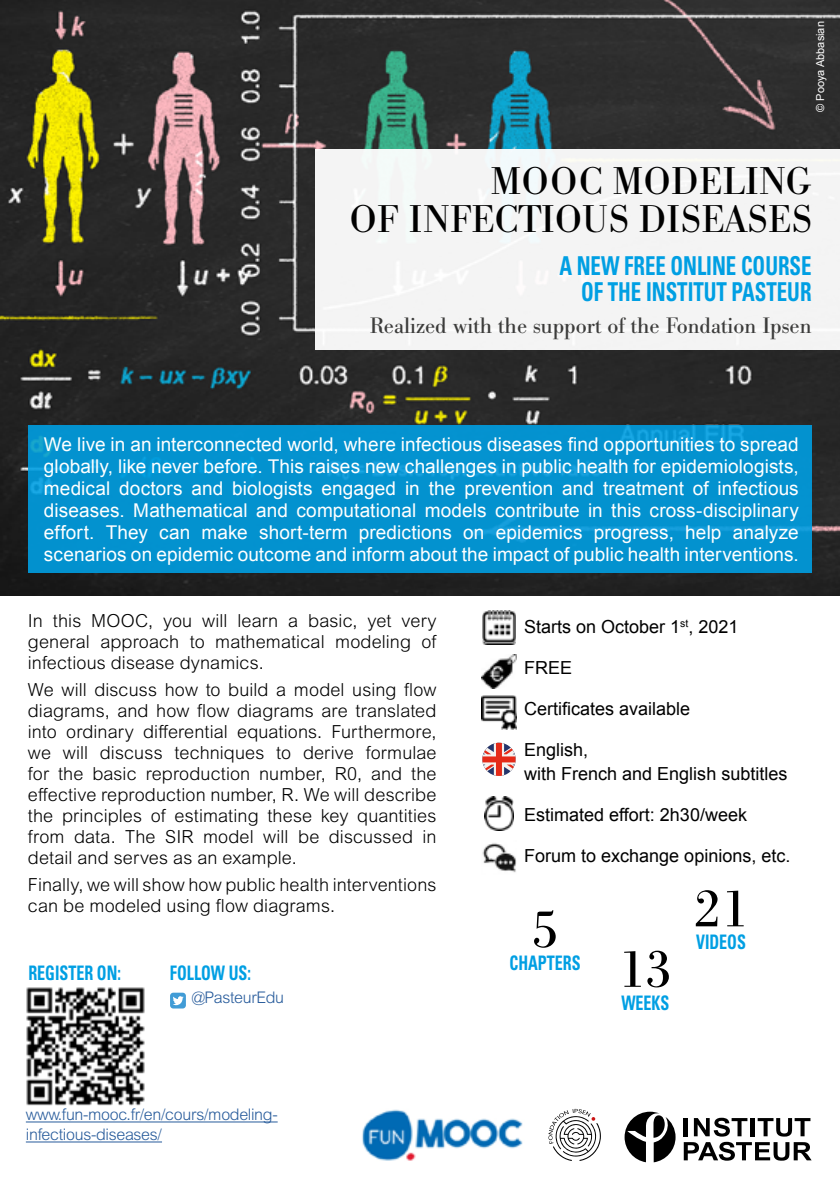
<style>
.page{position:relative;width:840px;height:1191px;background:#fff}
.page>*{position:absolute;margin:0;border:0;box-sizing:border-box;transform-origin:0 0}
.t1{font:52px "Bodoni BE";color:#000}
.t2{font:38px/38px "Bodoni BE";letter-spacing:.02em;color:#000;text-align:right}
.t3{font:700 condensed 26px/26px "Univers";color:#009fe3;text-align:right;scale:.8 1}
.t4{font:22px "Bodoni BE";color:#3c3c3b}
.t5{font:700 condensed 20px "Univers";color:#009fe3;scale:.8 1}
.t6{font:19px/22px "Arial";letter-spacing:.005em;color:#fff;text-align:justify}
.t7{font:300 18px/21px "Arial MT Pro";letter-spacing:.005em;color:#000;text-align:justify}
.t8{font:18px/24px "Arial";color:#000}
.t9{font:300 16px/20px "Arial MT Pro";letter-spacing:-.02em;color:#275b9b}
.t10{font:11px "Arial";color:#fff}
</style>
<div class="page">
<img style="left:0;top:0;width:839px;height:595px">
<div style="left:315px;top:150px;width:524px;height:200px;background:#f4f4f4"></div>
<svg style="left:170px;top:1006px;width:16px;height:3px"></svg>
<div style="left:170px;top:992px;width:16px;height:16px;background:#419cd6;border-radius:3px"></div>
<svg style="left:173px;top:996px;width:10px;height:9px"></svg>
<div style="left:28px;top:425px;width:783px;height:148px;background:#0392cf"></div>
<svg style="left:624px;top:1111px;width:51px;height:51px"></svg>
<svg style="left:683px;top:1117px;width:128px;height:43px"></svg>
<svg style="left:548px;top:1108px;width:53px;height:53px"></svg>
<img style="left:362px;top:1109px;width:161px;height:52px">
<hr style="left:26px;top:1121px;width:251px;height:1px;background:#275b9b">
<hr style="left:26px;top:1141px;width:136px;height:1px;background:#275b9b">
<img style="left:482px;top:611px;width:33px;height:33px">
<img style="left:481px;top:695px;width:34px;height:34px">
<svg style="left:482px;top:742px;width:34px;height:34px"></svg>
<img style="left:481px;top:654px;width:34px;height:34px">
<img style="left:482px;top:843px;width:33px;height:30px">
<img style="left:26px;top:987px;width:119px;height:119px">
<img style="left:484px;top:796px;width:29px;height:34px">
<p class="t10" style="left:812px;top:112px;width:92px;rotate:-90deg">© Pooya Abbasian</p>
<h2 class="t2" style="left:350px;top:163px;width:462px">MOOC MODELING<br>OF INFECTIOUS DISEASES</h2>
<h3 class="t3" style="left:559px;top:253px;width:316px">A NEW FREE ONLINE COURSE<br>OF THE INSTITUT PASTEUR</h3>
<p class="t4" style="left:369px;top:313px;width:443px">Realized with the support of the Fondation Ipsen</p>
<p class="t6" style="left:44px;top:433px;width:756px">We live in an interconnected world, where infectious diseases find opportunities to spread globally, like never before. This raises new challenges in public health for epidemiologists, medical doctors and biologists engaged in the prevention and treatment of infectious diseases. Mathematical and computational models contribute in this cross-disciplinary effort. They can make short-term predictions on epidemics progress, help analyze scenarios on epidemic outcome and inform about the impact of public health interventions.</p>
<p class="t7" style="left:28px;top:610px;width:410px">In this MOOC, you will learn a basic, yet very general approach to mathematical modeling of infectious disease dynamics.</p>
<p class="t7" style="left:28px;top:679px;width:410px">We will discuss how to build a model using flow diagrams, and how flow diagrams are translated into ordinary differential equations. Furthermore, we will discuss techniques to derive formulae for the basic reproduction number, R0, and the effective reproduction number, R. We will describe the principles of estimating these key quantities from data. The SIR model will be discussed in detail and serves as an example.</p>
<p class="t7" style="left:28px;top:874px;width:410px">Finally, we will show how public health interventions can be modeled using flow diagrams.</p>
<p class="t5" style="left:28px;top:960px;width:117px">REGISTER ON:</p>
<p class="t5" style="left:170px;top:960px;width:103px">FOLLOW US:</p>
<p class="t9" style="left:192px;top:987px;width:93px">@PasteurEdu</p>
<p class="t9" style="left:26px;top:1105px;width:253px">www.fun-mooc.fr/en/cours/modeling&shy;infectious-diseases/</p>
<p class="t8" style="left:523px;top:614px;width:216px">Starts on October 1<sup>st</sup>, 2021</p>
<p class="t8" style="left:523px;top:655px;width:50px">FREE</p>
<p class="t8" style="left:523px;top:696px;width:168px">Certificates available</p>
<p class="t8" style="left:523px;top:737px;width:265px">English,<br>with French and English subtitles</p>
<p class="t8" style="left:523px;top:802px;width:224px">Estimated effort: 2h30/week</p>
<p class="t8" style="left:523px;top:843px;width:268px">Forum to exchange opinions, etc.</p>
<h1 class="t1" style="left:531px;top:900px;width:29px">5</h1>
<p class="t5" style="left:509px;top:950px;width:90px">CHAPTERS</p>
<h1 class="t1" style="left:618px;top:939px;width:56px">13</h1>
<p class="t5" style="left:621px;top:990px;width:62px">WEEKS</p>
<h1 class="t1" style="left:693px;top:879px;width:56px">21</h1>
<p class="t5" style="left:695px;top:930px;width:64px">VIDEOS</p>
</div>
